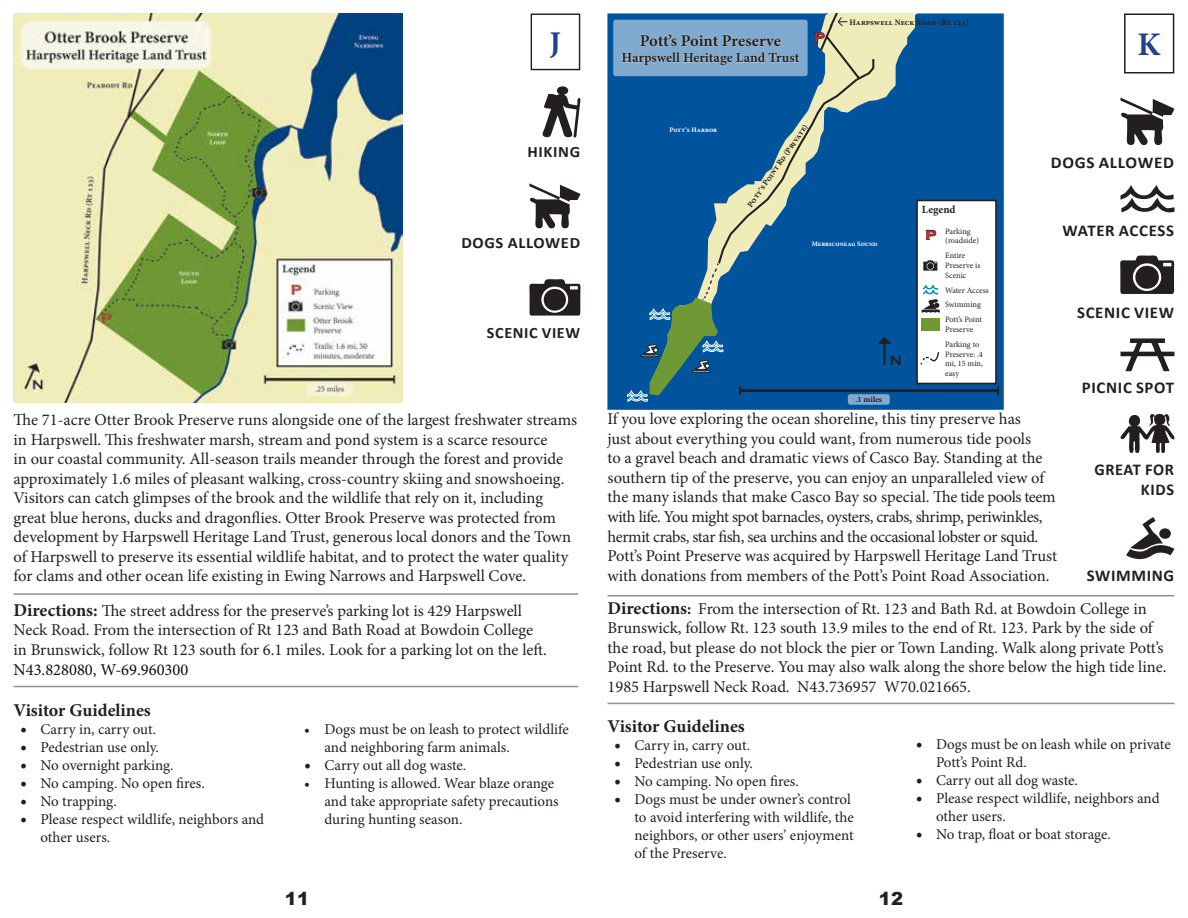
<style>
.page{position:relative;width:1188px;height:918px;background:#fff}
.page>*{position:absolute;margin:0;border:0;box-sizing:border-box;transform-origin:0 0}
.t1{font:700 33px "Minion Pro";color:#25408f}
.t2{font:700 31.65px "Minion Pro";color:#25408f}
.t3{font:700 18px "Minion Pro";letter-spacing:-.02em;color:#231f20}
.t4{font:900 18px "Arial";color:#231f20}
.t5{font:16.5px/19.5px "Minion Pro";letter-spacing:-.005em;color:#231f20}
.t6{font:700 16.5px/19.8px "Calibri";letter-spacing:.04em;color:#231f20;text-align:right}
.t7{font:16.5px "Minion Pro";color:#0e0e0e}
.t8{font:700 16.5px "Minion Pro";color:#231f20}
.t9{font:700 16.5px "Calibri";letter-spacing:.04em;color:#231f20;scale:1.05 1}
.t10{font:700 15.9px "Calibri";letter-spacing:.04em;color:#231f20;scale:1.05 1}
.t11{font:700 15.9px "Calibri";letter-spacing:.04em;color:#231f20}
.t12{font:700 15.9px "Calibri";letter-spacing:.04em;color:#231f20;scale:1.04 1}
.t13{font:15px/18px "Minion Pro";color:#231f20}
.t14{font:700 13.8px "Minion Pro";letter-spacing:-.02em;color:#231f20}
.t15{font:700 13.8px "Copperplate Gothic";color:#d2232a}
.t16{font:700 13.8px "Copperplate Gothic";color:#231f20}
.t17{font:700 10.95px "Minion Pro";color:#231f20}
.t18{font:8.25px/9.9px "Minion Pro";color:#231f20}
.t19{font:700 8.25px "Minion Pro";color:#231f20}
.t20{font:700 6.9px "Minion Pro";color:#fff}
.s1{font-weight:700;font-size:18px}
.s2{font-size:18px}
.s3{font-weight:700}
</style>
<div class="page">
<img style="left:14px;top:14px;width:388px;height:388px">
<div style="left:531px;top:14px;width:49px;height:56px;border:1px solid #231f20"></div>
<hr style="left:14px;top:686px;width:564px;height:1px;background:#231f20">
<hr style="left:14px;top:593px;width:564px;height:2px;background:#231f20">
<svg style="left:542px;top:86px;width:39px;height:52px"></svg>
<svg style="left:529px;top:183px;width:51px;height:46px"></svg>
<svg style="left:529px;top:279px;width:52px;height:37px;background:#524f50"></svg>
<hr style="left:608px;top:595px;width:566px;height:1px;background:#231f20">
<hr style="left:608px;top:703px;width:566px;height:1px;background:#231f20">
<svg style="left:1120px;top:255px;width:55px;height:39px"></svg>
<svg style="left:1120px;top:185px;width:55px;height:28px"></svg>
<svg style="left:1120px;top:98px;width:54px;height:48px"></svg>
<div style="left:1124px;top:14px;width:50px;height:59px;border:2px solid #231f20"></div>
<svg style="left:1120px;top:338px;width:54px;height:34px"></svg>
<svg style="left:1120px;top:414px;width:55px;height:39px"></svg>
<svg style="left:1126px;top:517px;width:49px;height:43px"></svg>
<div style="left:608px;top:14px;width:396px;height:396px;background:#00549e"></div>
<svg style="left:891px;top:14px;width:26px;height:375px;background:#1863a0"></svg>
<div style="left:848px;top:394px;width:42px;height:11px;background:#7fa9ce;border-radius:3px"></div>
<div style="left:917px;top:200px;width:79px;height:183px;background:#fff"></div>
<div style="left:916px;top:200px;width:81px;height:184px;border:2px solid #231f20"></div>
<hr style="left:741px;top:389px;width:256px;height:3px;background:#231f20">
<svg style="left:923px;top:260px;width:15px;height:11px"></svg>
<svg style="left:926px;top:230px;width:10px;height:10px"></svg>
<div style="left:922px;top:319px;width:18px;height:12px;background:#6e9934"></div>
<div style="left:613px;top:20px;width:195px;height:56px;background:#7fa9ce;border-radius:3px"></div>
<div style="left:621px;top:33px;width:180px;height:34px;background:#fff;opacity:.75"></div>
<svg style="left:920px;top:352px;width:20px;height:13px"></svg>
<svg style="left:627px;top:14px;width:264px;height:388px;background:#3072a2"></svg>
<svg style="left:922px;top:284px;width:17px;height:28px"></svg>
<h2 class="t2" style="left:550px;top:21px;width:13px">J</h2>
<p class="t12" style="left:527px;top:141px;width:52px">HIKING</p>
<p class="t10" style="left:461px;top:233px;width:115px">DOGS ALLOWED</p>
<p class="t11" style="left:487px;top:322px;width:95px">SCENIC VIEW</p>
<p class="t5" style="left:14px;top:410px;width:565px">The 71-acre Otter Brook Preserve runs alongside one of the largest freshwater streams in Harpswell. This freshwater marsh, stream and pond system is a scarce resource<br>in our coastal community. All-season trails meander through the forest and provide approximately 1.6 miles of pleasant walking, cross-country skiing and snowshoeing.<br>Visitors can catch glimpses of the brook and the wildlife that rely on it, including great blue herons, ducks and dragonflies. Otter Brook Preserve was protected from development by Harpswell Heritage Land Trust, generous local donors and the Town of Harpswell to preserve its essential wildlife habitat, and to protect the water quality for clams and other ocean life existing in Ewing Narrows and Harpswell Cove.</p>
<p class="t5" style="left:14px;top:600px;width:535px"><span class="s1">Directions:</span> The street address for the preserve’s parking lot is 429 Harpswell<br>Neck Road. From the intersection of Rt 123 and Bath Road at Bowdoin College in Brunswick, follow Rt 123 south for 6.1 miles. Look for a parking lot on the left.</p>
<p class="t7" style="left:14px;top:659px;width:176px">N43.828080, W-69.960300</p>
<p class="t3" style="left:14px;top:697px;width:139px">Visitor Guidelines</p>
<p class="t13" style="left:20px;top:720px;width:137px"><span class="s2">•</span> Carry in, carry out.</p>
<p class="t13" style="left:20px;top:738px;width:140px"><span class="s2">•</span> Pedestrian use only.</p>
<p class="t13" style="left:20px;top:756px;width:155px"><span class="s2">•</span> No overnight parking.</p>
<p class="t13" style="left:20px;top:774px;width:186px"><span class="s2">•</span> No camping. No open fires.</p>
<p class="t13" style="left:20px;top:792px;width:98px"><span class="s2">•</span> No trapping.</p>
<p class="t13" style="left:40px;top:810px;width:225px;text-indent:-20px"><span class="s2">•</span> Please respect wildlife, neighbors and other users.</p>
<p class="t13" style="left:324px;top:720px;width:246px;text-indent:-20px">• Dogs must be on leash to protect wildlife and neighboring farm animals.</p>
<p class="t13" style="left:304px;top:756px;width:164px"><span class="s2">•</span> Carry out all dog waste.</p>
<p class="t13" style="left:324px;top:774px;width:236px;text-indent:-20px">• Hunting is allowed. Wear blaze orange and take appropriate safety precautions during hunting season.</p>
<p class="t8" style="left:640px;top:29px;width:143px">Pott’s Point Preserve</p>
<p class="t14" style="left:622px;top:48px;width:179px">Harpswell Heritage Land Trust</p>
<p class="t15" style="left:814px;top:30px;width:12px">P</p>
<p class="t20" style="left:669px;top:125px;width:49px">Pott’s Harbor</p>
<p class="t19" style="left:745px;top:203px;width:100px;rotate:-55deg">Pott’s Point Rd (Private)</p>
<p class="t19" style="left:849px;top:16px;width:121px">Harpswell Neck Road (Rt 123)</p>
<p class="t17" style="left:922px;top:202px;width:35px">Legend</p>
<p class="t20" style="left:812px;top:239px;width:67px">Merriconeag Sound</p>
<p class="t15" style="left:926px;top:227px;width:12px">P</p>
<p class="t18" style="left:945px;top:226px;width:35px">Parking (roadside)</p>
<p class="t18" style="left:945px;top:251px;width:37px">Entire<br>Preserve is<br>Scenic</p>
<p class="t18" style="left:945px;top:315px;width:38px">Pott’s Point<br>Preserve</p>
<p class="t18" style="left:945px;top:285px;width:45px">Water Access</p>
<p class="t18" style="left:945px;top:300px;width:37px">Swimming</p>
<h1 class="t1" style="left:1138px;top:22px;width:25px">K</h1>
<p class="t9" style="left:1051px;top:152px;width:119px">DOGS ALLOWED</p>
<p class="t6" style="left:1063px;top:220px;width:113px">WATER ACCESS</p>
<p class="t6" style="left:1077px;top:302px;width:99px">SCENIC VIEW</p>
<p class="t18" style="left:945px;top:339px;width:39px">Parking to<br>Preserve: .4 mi, 15 min, easy</p>
<p class="t5" style="left:608px;top:410px;width:451px">If you love exploring the ocean shoreline, this tiny preserve has<br>just about everything you could want, from numerous tide pools<br>to a gravel beach and dramatic views of Casco Bay. Standing at the southern tip of the preserve, you can enjoy an unparalleled view of the many islands that make Casco Bay so special. The tide pools teem with life. You might spot barnacles, oysters, crabs, shrimp, periwinkles, hermit crabs, star fish, sea urchins and the occasional lobster or squid.<br>Pott’s Point Preserve was acquired by Harpswell Heritage Land Trust with donations from members of the Pott’s Point Road Association.</p>
<p class="t5" style="left:608px;top:599px;width:561px"><span class="s1">Directions</span><span class="s3">:</span> From the intersection of Rt. 123 and Bath Rd. at Bowdoin College in Brunswick, follow Rt. 123 south 13.9 miles to the end of Rt. 123. Park by the side of the road, but please do not block the pier or Town Landing. Walk along private Pott’s Point Rd. to the Preserve. You may also walk along the shore below the high tide line.<br>1985 Harpswell Neck Road. N43.736957 W70.021665.</p>
<p class="t3" style="left:608px;top:713px;width:139px">Visitor Guidelines</p>
<p class="t13" style="left:614px;top:736px;width:137px"><span class="s2">•</span> Carry in, carry out.</p>
<p class="t13" style="left:614px;top:754px;width:140px"><span class="s2">•</span> Pedestrian use only.</p>
<p class="t13" style="left:614px;top:772px;width:186px"><span class="s2">•</span> No camping. No open fires.</p>
<p class="t13" style="left:634px;top:790px;width:221px;text-indent:-20px"><span class="s2">•</span> Dogs must be under owner’s control to avoid interfering with wildlife, the neighbors, or other users’ enjoyment of the Preserve.</p>
<p class="t16" style="left:890px;top:353px;width:13px">N</p>
<p class="t6" style="left:1082px;top:377px;width:94px">PICNIC SPOT</p>
<p class="t19" style="left:856px;top:394px;width:28px">.1 miles</p>
<p class="t6" style="left:1094px;top:459px;width:81px">GREAT FOR<br>KIDS</p>
<p class="t6" style="left:1087px;top:565px;width:89px">SWIMMING</p>
<p class="t13" style="left:936px;top:736px;width:236px;text-indent:-20px"><span class="s2">•</span> Dogs must be on leash while on private<br>Pott’s Point Rd.</p>
<p class="t13" style="left:916px;top:772px;width:164px"><span class="s2">•</span> Carry out all dog waste.</p>
<p class="t13" style="left:936px;top:790px;width:225px;text-indent:-20px"><span class="s2">•</span> Please respect wildlife, neighbors and other users.</p>
<p class="t13" style="left:916px;top:826px;width:197px"><span class="s2">•</span> No trap, float or boat storage.</p>
<p class="t4" style="left:285px;top:885px;width:26px">11</p>
<p class="t4" style="left:879px;top:885px;width:26px">12</p>
</div>
